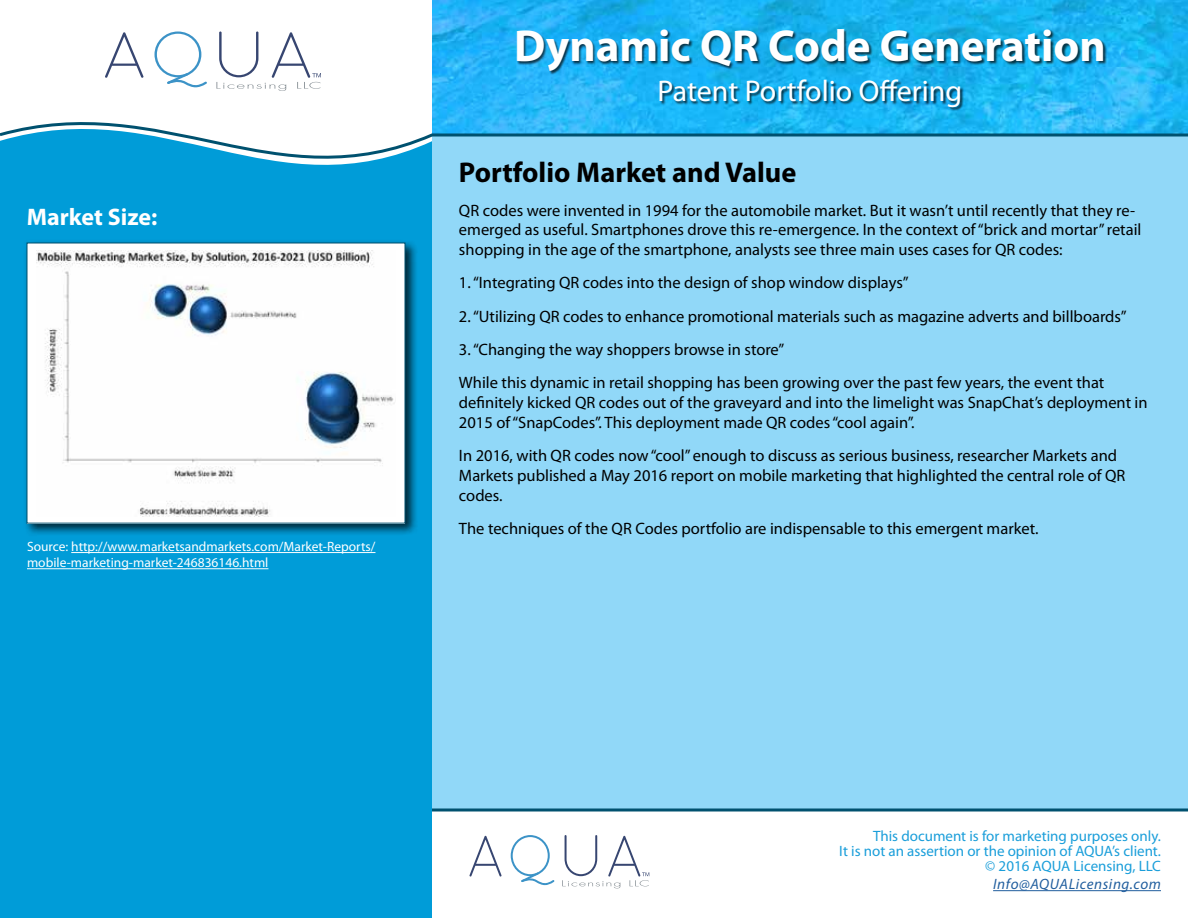
<style>
.page{position:relative;width:1188px;height:918px;background:#fff}
.page>*{position:absolute;margin:0;border:0;box-sizing:border-box;transform-origin:0 0}
.t1{font:700 45px "Myriad Pro";color:#fff}
.t2{font:30px "Myriad Pro";color:#fff}
.t3{font:700 28.65px "Myriad Pro";color:#000}
.t4{font:700 24px "Myriad Pro";color:#fff}
.t5{font:16.5px/19.8px "Myriad Pro";color:#000}
.t6{font:15px/15px "Myriad Pro";color:#1a9eda;text-align:right}
.t7{font:italic 15px "Myriad Pro";letter-spacing:.04em;color:#215e9e}
.t8{font:13.5px/16.2px "Myriad Pro";color:#fff}
</style>
<div class="page">
<img style="left:432px;top:0;width:756px;height:89px">
<div style="left:432px;top:135px;width:756px;height:676px;background:#91d8f8"></div>
<svg style="left:432px;top:808px;width:756px;height:4px;background:#317791"></svg>
<svg style="left:105px;top:32px;width:39px;height:46px"></svg>
<svg style="left:155px;top:32px;width:52px;height:55px"></svg>
<svg style="left:216px;top:32px;width:105px;height:57px"></svg>
<div style="left:0;top:203px;width:432px;height:715px;background:#009cd8"></div>
<svg style="left:0;top:89px;width:1188px;height:114px"></svg>
<svg style="left:470px;top:836px;width:32px;height:41px"></svg>
<svg style="left:511px;top:835px;width:43px;height:50px"></svg>
<svg style="left:562px;top:835px;width:87px;height:53px"></svg>
<hr style="left:993px;top:890px;width:168px;height:1px;background:#215e9e">
<div style="left:517px;top:29px;width:590px;height:82px;background:#000;opacity:.7"></div>
<div style="left:23px;top:239px;width:395px;height:298px;background:#000;opacity:.75"></div>
<div style="left:27px;top:243px;width:378px;height:280px;background:#fff"></div>
<img style="left:37px;top:250px;width:358px;height:266px">
<hr style="left:71px;top:552px;width:304px;height:1px;background:#fff">
<hr style="left:27px;top:568px;width:241px;height:1px;background:#fff">
<h3 class="t4" style="left:27px;top:202px;width:132px">Market Size:</h3>
<p class="t8" style="left:27px;top:538px;width:350px">Source: http://www.marketsandmarkets.com/Market-Reports/ mobile-marketing-market-246836146.html</p>
<h1 class="t1" style="left:514px;top:16px;width:593px">Dynamic QR Code Generation</h1>
<h2 class="t2" style="left:658px;top:73px;width:306px">Patent Portfolio Offering</h2>
<h3 class="t3" style="left:459px;top:154px;width:339px">Portfolio Market and Value</h3>
<p class="t5" style="left:459px;top:200px;width:684px">QR codes were invented in 1994 for the automobile market. But it wasn’t until recently that they re&shy;emerged as useful. Smartphones drove this re-emergence. In the context of “brick and mortar” retail shopping in the age of the smartphone, analysts see three main uses cases for QR codes:</p>
<p class="t5" style="left:459px;top:273px;width:451px">1. “Integrating QR codes into the design of shop window displays”</p>
<p class="t5" style="left:459px;top:306px;width:669px">2. “Utilizing QR codes to enhance promotional materials such as magazine adverts and billboards”</p>
<p class="t5" style="left:459px;top:333px;width:647px;line-height:33.3px">3. “Changing the way shoppers browse in store”<br>While this dynamic in retail shopping has been growing over the past few years, the event that</p>
<p class="t5" style="left:459px;top:392px;width:690px">definitely kicked QR codes out of the graveyard and into the limelight was SnapChat’s deployment in<br>2015 of “SnapCodes”. This deployment made QR codes “cool again”.</p>
<p class="t5" style="left:459px;top:446px;width:668px">In 2016, with QR codes now “cool” enough to discuss as serious business, researcher Markets and<br>Markets published a May 2016 report on mobile marketing that highlighted the central role of QR codes.</p>
<p class="t5" style="left:459px;top:518px;width:581px">The techniques of the QR Codes portfolio are indispensable to this emergent market.</p>
<p class="t6" style="left:839px;top:828px;width:323px">This document is for marketing purposes only.<br>It is not an assertion or the opinion of AQUA’s client. © 2016 AQUA Licensing, LLC</p>
<p class="t7" style="left:993px;top:875px;width:169px">Info@AQUALicensing.com</p>
</div>
